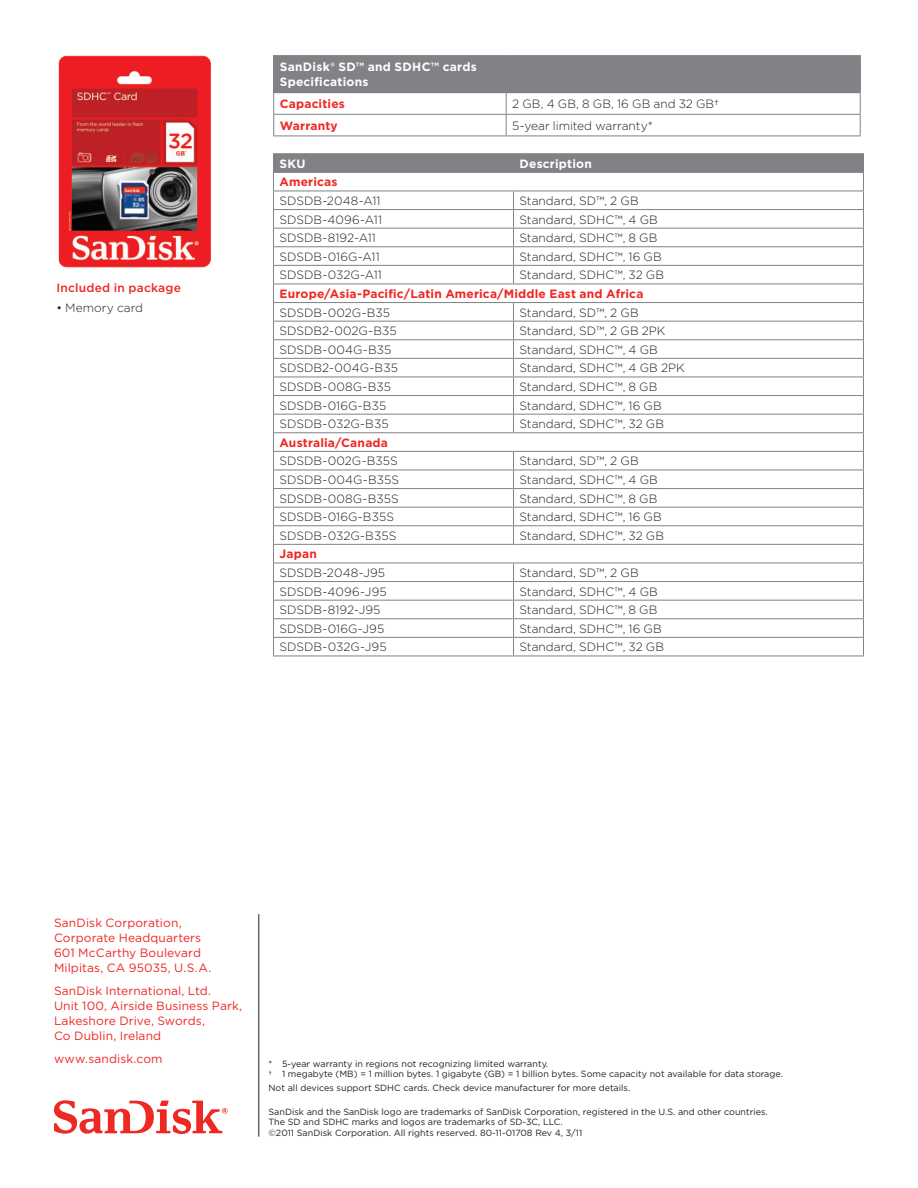
<style>
.page{position:relative;width:918px;height:1188px;background:#fff}
.page>*{position:absolute;margin:0;border:0;box-sizing:border-box;transform-origin:0 0}
.t1{font:300 12px "Gotham";color:#231f20}
.t2{font:12px/15px "Gotham";letter-spacing:.01em;color:#ee2823}
.t3{font:700 12px "Gotham";letter-spacing:.015em;color:#ee2823}
.t4{font:700 12px/15px "Gotham";letter-spacing:.02em;color:#fff}
.t5{font:500 12px "Gotham";letter-spacing:.02em;color:#ee2823}
.t6{font:9px/10.5px "Gotham";color:#231f20}
</style>
<div class="page">
<svg style="left:54px;top:1100px;width:174px;height:34px"></svg>
<hr style="left:259px;top:914px;width:1px;height:223px;background:#231f20">
<div style="left:274px;top:56px;width:586px;height:36px;background:#808285"></div>
<hr style="left:859px;top:57px;width:2px;height:35px;background:#808285">
<hr style="left:273px;top:92px;width:233px;height:1px;background:#808285">
<hr style="left:506px;top:92px;width:355px;height:1px;background:#808285">
<hr style="left:273px;top:55px;width:233px;height:2px;background:#808285">
<hr style="left:273px;top:57px;width:1px;height:35px;background:#808285">
<hr style="left:506px;top:55px;width:355px;height:2px;background:#808285">
<hr style="left:273px;top:135px;width:233px;height:1px;background:#808285">
<hr style="left:506px;top:135px;width:355px;height:1px;background:#808285">
<hr style="left:273px;top:114px;width:233px;height:1px;background:#808285">
<svg style="left:273px;top:93px;width:1px;height:42px"></svg>
<hr style="left:506px;top:114px;width:355px;height:1px;background:#808285">
<svg style="left:506px;top:93px;width:1px;height:42px"></svg>
<svg style="left:860px;top:93px;width:1px;height:42px"></svg>
<img style="left:58px;top:55px;width:153px;height:213px">
<hr style="left:273px;top:153px;width:241px;height:1px;background:#808285">
<hr style="left:514px;top:153px;width:350px;height:1px;background:#808285">
<svg style="left:273px;top:154px;width:591px;height:501px"></svg>
<hr style="left:273px;top:655px;width:241px;height:1px;background:#808285">
<hr style="left:514px;top:655px;width:350px;height:1px;background:#808285">
<hr style="left:273px;top:544px;width:241px;height:1px;background:#808285">
<hr style="left:514px;top:544px;width:350px;height:1px;background:#808285">
<p class="t5" style="left:56px;top:280px;width:126px">Included in package</p>
<p class="t1" style="left:56px;top:300px;width:88px">• Memory card</p>
<p class="t4" style="left:280px;top:60px;width:199px">SanDisk® SD™ and SDHC™ cards<br>Specifications</p>
<p class="t3" style="left:280px;top:96px;width:67px">Capacities</p>
<p class="t1" style="left:512px;top:96px;width:208px">2 GB, 4 GB, 8 GB, 16 GB and 32 GB†</p>
<p class="t3" style="left:280px;top:118px;width:60px">Warranty</p>
<p class="t1" style="left:512px;top:118px;width:142px">5-year limited warranty*</p>
<p class="t4" style="left:279px;top:156px;width:28px">SKU</p>
<p class="t4" style="left:520px;top:156px;width:74px">Description</p>
<p class="t3" style="left:279px;top:174px;width:59px">Americas</p>
<p class="t1" style="left:279px;top:193px;width:103px">SDSDB-2048-A11</p>
<p class="t1" style="left:520px;top:193px;width:121px">Standard, SD™, 2 GB</p>
<p class="t1" style="left:279px;top:212px;width:104px">SDSDB-4096-A11</p>
<p class="t1" style="left:520px;top:212px;width:140px">Standard, SDHC™, 4 GB</p>
<p class="t1" style="left:279px;top:230px;width:98px">SDSDB-8192-A11</p>
<p class="t1" style="left:520px;top:230px;width:139px">Standard, SDHC™, 8 GB</p>
<p class="t1" style="left:279px;top:249px;width:102px">SDSDB-016G-A11</p>
<p class="t1" style="left:520px;top:249px;width:144px">Standard, SDHC™, 16 GB</p>
<p class="t1" style="left:279px;top:268px;width:104px">SDSDB-032G-A11</p>
<p class="t1" style="left:520px;top:268px;width:146px">Standard, SDHC™, 32 GB</p>
<p class="t3" style="left:279px;top:286px;width:365px">Europe/Asia-Pacific/Latin America/Middle East and Africa</p>
<p class="t1" style="left:279px;top:305px;width:112px">SDSDB-002G-B35</p>
<p class="t1" style="left:520px;top:305px;width:121px">Standard, SD™, 2 GB</p>
<p class="t1" style="left:279px;top:323px;width:119px">SDSDB2-002G-B35</p>
<p class="t1" style="left:520px;top:323px;width:147px">Standard, SD™, 2 GB 2PK</p>
<p class="t1" style="left:279px;top:342px;width:113px">SDSDB-004G-B35</p>
<p class="t1" style="left:520px;top:342px;width:140px">Standard, SDHC™, 4 GB</p>
<p class="t1" style="left:279px;top:361px;width:120px">SDSDB2-004G-B35</p>
<p class="t1" style="left:520px;top:361px;width:167px">Standard, SDHC™, 4 GB 2PK</p>
<p class="t1" style="left:279px;top:379px;width:113px">SDSDB-008G-B35</p>
<p class="t1" style="left:520px;top:379px;width:139px">Standard, SDHC™, 8 GB</p>
<p class="t1" style="left:279px;top:398px;width:108px">SDSDB-016G-B35</p>
<p class="t1" style="left:520px;top:398px;width:144px">Standard, SDHC™, 16 GB</p>
<p class="t1" style="left:279px;top:416px;width:111px">SDSDB-032G-B35</p>
<p class="t1" style="left:520px;top:416px;width:146px">Standard, SDHC™, 32 GB</p>
<p class="t3" style="left:279px;top:435px;width:110px">Australia/Canada</p>
<p class="t1" style="left:279px;top:454px;width:120px">SDSDB-002G-B35S</p>
<p class="t1" style="left:520px;top:454px;width:121px">Standard, SD™, 2 GB</p>
<p class="t1" style="left:279px;top:472px;width:121px">SDSDB-004G-B35S</p>
<p class="t1" style="left:520px;top:472px;width:140px">Standard, SDHC™, 4 GB</p>
<p class="t1" style="left:279px;top:491px;width:121px">SDSDB-008G-B35S</p>
<p class="t1" style="left:520px;top:491px;width:139px">Standard, SDHC™, 8 GB</p>
<p class="t1" style="left:279px;top:509px;width:116px">SDSDB-016G-B35S</p>
<p class="t1" style="left:520px;top:509px;width:144px">Standard, SDHC™, 16 GB</p>
<p class="t1" style="left:279px;top:528px;width:118px">SDSDB-032G-B35S</p>
<p class="t1" style="left:520px;top:528px;width:146px">Standard, SDHC™, 32 GB</p>
<p class="t3" style="left:279px;top:546px;width:39px">Japan</p>
<p class="t1" style="left:279px;top:565px;width:107px">SDSDB-2048-J95</p>
<p class="t1" style="left:520px;top:565px;width:121px">Standard, SD™, 2 GB</p>
<p class="t1" style="left:279px;top:584px;width:109px">SDSDB-4096-J95</p>
<p class="t1" style="left:520px;top:584px;width:140px">Standard, SDHC™, 4 GB</p>
<p class="t1" style="left:279px;top:602px;width:103px">SDSDB-8192-J95</p>
<p class="t1" style="left:520px;top:602px;width:139px">Standard, SDHC™, 8 GB</p>
<p class="t1" style="left:279px;top:621px;width:106px">SDSDB-016G-J95</p>
<p class="t1" style="left:520px;top:621px;width:144px">Standard, SDHC™, 16 GB</p>
<p class="t1" style="left:279px;top:640px;width:109px">SDSDB-032G-J95</p>
<p class="t1" style="left:520px;top:640px;width:146px">Standard, SDHC™, 32 GB</p>
<p class="t2" style="left:54px;top:915px;width:159px">SanDisk Corporation,<br>Corporate Headquarters<br>601 McCarthy Boulevard<br>Milpitas, CA 95035, U.S.A.</p>
<p class="t2" style="left:54px;top:983px;width:190px">SanDisk International, Ltd.<br>Unit 100, Airside Business Park,<br>Lakeshore Drive, Swords,<br>Co Dublin, Ireland</p>
<p class="t2" style="left:54px;top:1051px;width:110px">www.sandisk.com</p>
<p class="t6" style="left:268px;top:1058px;width:516px">* 5-year warranty in regions not recognizing limited warranty.<br>† 1 megabyte (MB) = 1 million bytes. 1 gigabyte (GB) = 1 billion bytes. Some capacity not available for data storage.</p>
<p class="t6" style="left:268px;top:1082px;width:363px">Not all devices support SDHC cards. Check device manufacturer for more details.</p>
<p class="t6" style="left:268px;top:1106px;width:501px">SanDisk and the SanDisk logo are trademarks of SanDisk Corporation, registered in the U.S. and other countries.<br>The SD and SDHC marks and logos are trademarks of SD-3C, LLC.<br>©2011 SanDisk Corporation. All rights reserved. 80-11-01708 Rev 4, 3/11</p>
</div>
